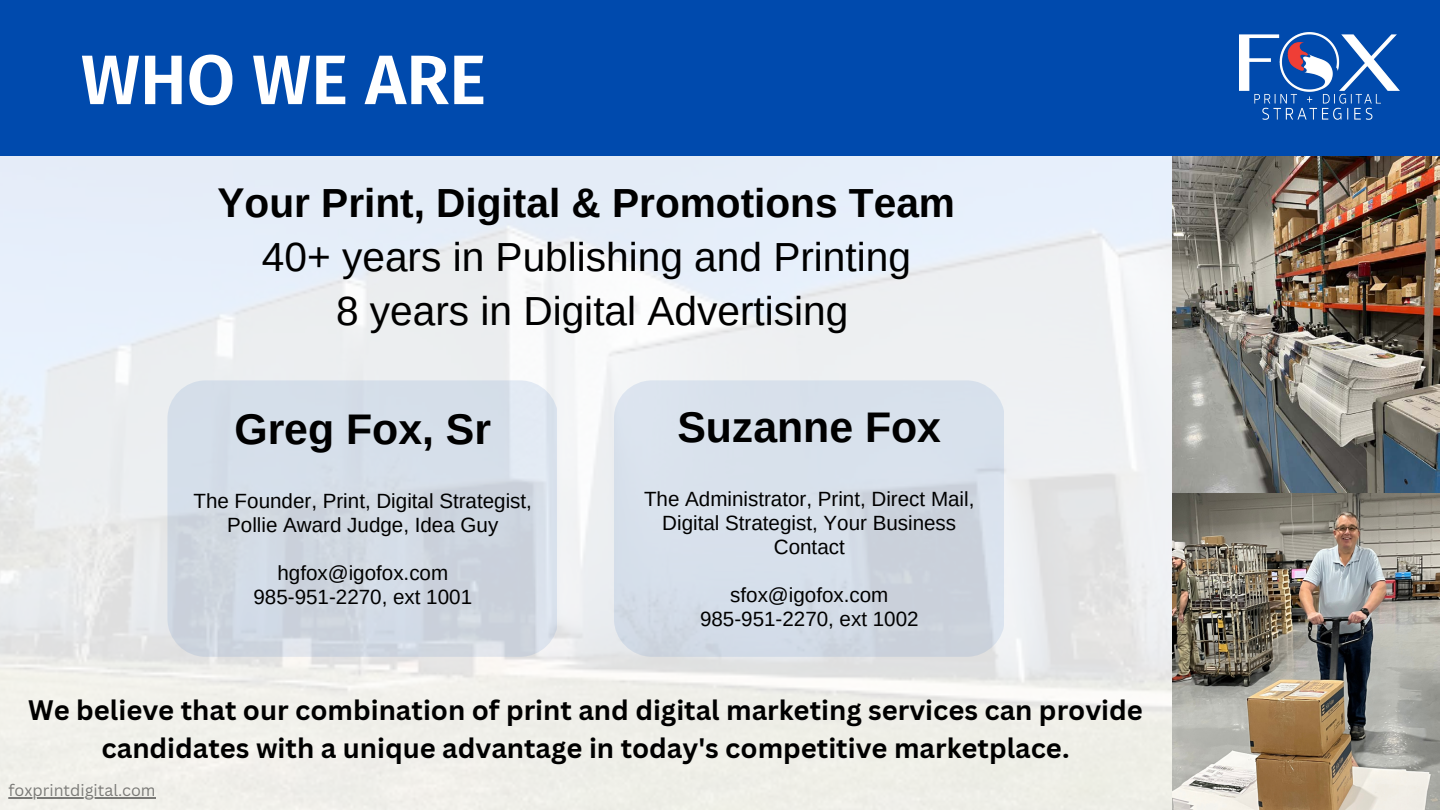
<style>
.page{position:relative;width:1440px;height:810px;background:#fff}
.page>*{position:absolute;margin:0;border:0;box-sizing:border-box;transform-origin:0 0}
.t1{font:600 70px "Fira Sans";color:#fff}
.t2{font:700 42.8px "Arimo";color:#000}
.t3{font:40.6px/54px "Arimo";color:#000;text-align:center}
.t4{font:700 40.6px "Arimo";color:#000}
.t5{font:700 27.4px/37.8px "Canva Sans";color:#000;text-align:center}
.t6{font:20.6px/24px "Arimo";color:#000;text-align:center}
.t7{font:16px "Canva Sans";color:#000}
</style>
<div class="page">
<div style="left:0;top:0;width:1440px;height:156px;background:#004aad"></div>
<img style="left:1172px;top:492px;width:268px;height:318px">
<img style="left:1172px;top:156px;width:268px;height:336px">
<svg style="left:167px;top:380px;width:390px;height:277px;background:#d2dae4"></svg>
<svg style="left:614px;top:380px;width:390px;height:277px;background:#d4dde7"></svg>
<img style="left:1240px;top:32px;width:159px;height:88px">
<hr style="left:9px;top:798px;width:147px;height:1px;background:#000">
<h1 class="t1" style="left:81px;top:39px;width:407px">WHO WE ARE</h1>
<h3 class="t4" style="left:218px;top:181px;width:739px">Your Print, Digital &amp; Promotions Team</h3>
<h3 class="t3" style="left:262px;top:230px;width:651px">40+ years in Publishing and Printing<br>8 years in Digital Advertising</h3>
<h2 class="t2" style="left:234px;top:406px;width:258px">Greg Fox, Sr</h2>
<p class="t6" style="left:193px;top:489px;width:340px">The Founder, Print, Digital Strategist,<br>Pollie Award Judge, Idea Guy</p>
<p class="t6" style="left:254px;top:561px;width:220px">hgfox@igofox.com<br>985-951-2270, ext 1001</p>
<h2 class="t2" style="left:677px;top:404px;width:265px">Suzanne Fox</h2>
<p class="t6" style="left:644px;top:487px;width:332px">The Administrator, Print, Direct Mail,<br>Digital Strategist, Your Business<br>Contact</p>
<p class="t6" style="left:700px;top:583px;width:220px">sfox@igofox.com<br>985-951-2270, ext 1002</p>
<h3 class="t5" style="left:28px;top:690px;width:1116px">We believe that our combination of print and digital marketing services can provide candidates with a unique advantage in today's competitive marketplace.</h3>
<p class="t7" style="left:9px;top:779px;width:149px">foxprintdigital.com</p>
</div>
